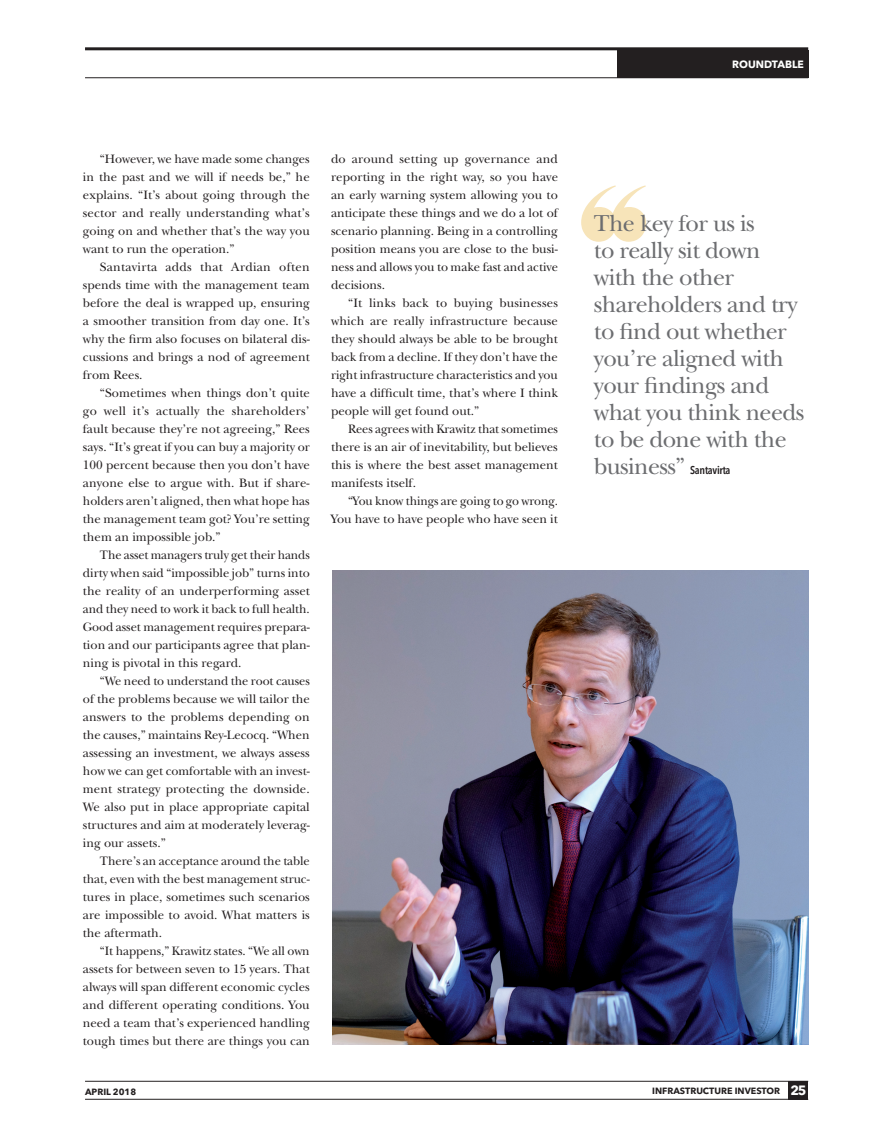
<style>
.page{position:relative;width:872px;height:1148px;background:#fff}
.page>*{position:absolute;margin:0;border:0;box-sizing:border-box;transform-origin:0 0}
.t1{font:24px/27px "New Baskerville Std";letter-spacing:-.025em;color:#6c6d70}
.t2{font:12.75px/18px "New Baskerville Std";color:#231f20;text-align:justify}
.t3{font:600 condensed 11.25px "Avenir Next LT Pro";letter-spacing:-.025em;color:#231f20}
.t4{font:700 10.5px "Avenir Next LT Pro";color:#fff}
.t5{font:700 9px "Avenir Next LT Pro";color:#231f20}
.s1{font-family:"New Baskerville Std";font-weight:400;font-stretch:normal;font-size:24px;color:#6c6d70}
.s2{font-size:13.35px;color:#fff}
</style>
<div class="page">
<div style="left:788px;top:1081px;width:20px;height:18px;background:#231f20"></div>
<hr style="left:85px;top:1081px;width:723px;height:1px;background:#231f20">
<hr style="left:85px;top:1099px;width:723px;height:1px;background:#231f20">
<div style="left:616px;top:50px;width:192px;height:28px;background:#231f20"></div>
<hr style="left:85px;top:47px;width:723px;height:3px;background:#231f20">
<hr style="left:85px;top:77px;width:723px;height:1px;background:#231f20">
<img style="left:332px;top:571px;width:477px;height:474px">
<svg style="left:581px;top:185px;width:65px;height:57px"></svg>
<p class="t2" style="left:83px;top:150px;width:228px;text-indent:17px">“However, we have made some changes in the past and we will if needs be,” he explains. “It’s about going through the sector and really understanding what’s going on and whether that’s the way you want to run the operation.”</p>
<p class="t2" style="left:83px;top:258px;width:228px;text-indent:17px">Santavirta adds that Ardian often spends time with the management team before the deal is wrapped up, ensuring a smoother transition from day one. It’s why the firm also focuses on bilateral dis&shy;cussions and brings a nod of agreement from Rees.</p>
<p class="t2" style="left:83px;top:384px;width:228px;text-indent:17px">“Sometimes when things don’t quite go well it’s actually the shareholders’ fault because they’re not agreeing,” Rees says. “It’s great if you can buy a majority or 100 percent because then you don’t have anyone else to argue with. But if share&shy;holders aren’t aligned, then what hope has the management team got? You’re setting them an impossible job.”</p>
<p class="t2" style="left:83px;top:546px;width:228px;text-indent:17px">The asset managers truly get their hands dirty when said “impossible job” turns into the reality of an underperforming asset and they need to work it back to full health.<br>Good asset management requires prepara&shy;tion and our participants agree that plan&shy;ning is pivotal in this regard.</p>
<p class="t2" style="left:83px;top:672px;width:228px;text-indent:17px">“We need to understand the root causes of the problems because we will tailor the answers to the problems depending on the causes,” maintains Rey-Lecocq. “When assessing an investment, we always assess how we can get comfortable with an invest&shy;ment strategy protecting the downside.<br>We also put in place appropriate capital structures and aim at moderately leverag&shy;ing our assets.”</p>
<p class="t2" style="left:83px;top:852px;width:228px;text-indent:17px">There’s an acceptance around the table that, even with the best management struc&shy;tures in place, sometimes such scenarios are impossible to avoid. What matters is the aftermath.</p>
<p class="t2" style="left:83px;top:942px;width:228px;text-indent:17px">“It happens,” Krawitz states. “We all own assets for between seven to 15 years. That always will span different economic cycles and different operating conditions. You need a team that’s experienced handling tough times but there are things you can</p>
<p class="t2" style="left:331px;top:150px;width:228px">do around setting up governance and reporting in the right way, so you have an early warning system allowing you to anticipate these things and we do a lot of scenario planning. Being in a controlling position means you are close to the busi&shy;ness and allows you to make fast and active decisions.</p>
<p class="t2" style="left:331px;top:294px;width:228px;text-indent:17px">“It links back to buying businesses which are really infrastructure because they should always be able to be brought back from a decline. If they don’t have the right infrastructure characteristics and you have a difficult time, that’s where I think people will get found out.”</p>
<p class="t2" style="left:331px;top:420px;width:228px;text-indent:17px">Rees agrees with Krawitz that sometimes there is an air of inevitability, but believes this is where the best asset management manifests itself.</p>
<p class="t2" style="left:331px;top:492px;width:228px;text-align:right">“You know things are going to go wrong.<br>You have to have people who have seen it</p>
<p class="t4" style="left:732px;top:58px;width:73px">ROUNDTABLE</p>
<h1 class="t1" style="left:594px;top:209px;width:212px">The key for us is<br>to really sit down with the other shareholders and try to find out whether you’re aligned with your findings and what you think needs to be done with the</h1>
<p class="t3" style="left:594px;top:463px;width:138px"><span class="s1">business”</span> Santavirta</p>
<p class="t5" style="left:85px;top:1086px;width:53px">APRIL 2018</p>
<p class="t5" style="left:652px;top:1085px;width:156px">INFRASTRUCTURE INVESTOR <span class="s2">25</span></p>
</div>
